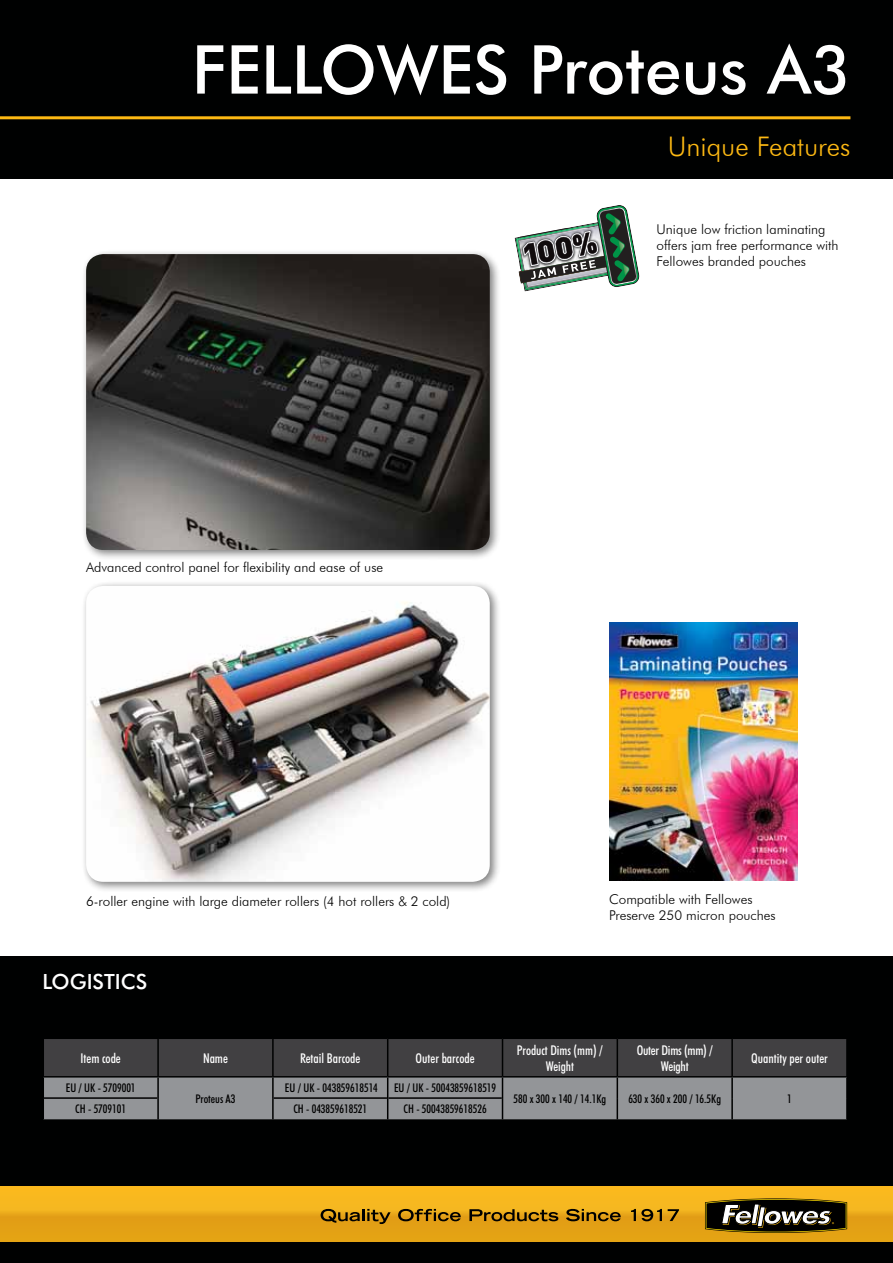
<style>
.page{position:relative;width:893px;height:1263px;background:#fff}
.page>*{position:absolute;margin:0;border:0;box-sizing:border-box;transform-origin:0 0}
.t1{font:500 67.5px "Futura BT";color:#fff}
.t2{font:300 27px "Futura BT";color:#fdb913}
.t3{font:500 21px "Futura BT";color:#fff}
.t4{font:300 13.5px/16.2px "Futura BT";color:#000}
.t5{font:500 condensed 13.5px/16.2px "Futura BT";color:#fff;text-align:center}
.t6{font:500 condensed 12px "Futura BT";color:#000}
</style>
<div class="page">
<div style="left:0;top:0;width:893px;height:179px;background:#000101"></div>
<div style="left:0;top:956px;width:893px;height:307px;background:#000101"></div>
<hr style="left:0;top:116px;width:850px;height:3px;background:#fdb913">
<svg style="left:43px;top:1038px;width:804px;height:81px;background:#666669"></svg>
<hr style="left:731px;top:1098px;width:2px;height:21px;background:#000101">
<hr style="left:846px;top:1098px;width:2px;height:21px;background:#000101">
<svg style="left:515px;top:205px;width:124px;height:86px"></svg>
<div style="left:0;top:1186px;width:893px;height:56px;background:linear-gradient(to bottom,#fdbd22,#dd9b13)"></div>
<svg style="left:703px;top:1197px;width:146px;height:37px"></svg>
<svg style="left:321px;top:1209px;width:70px;height:15px"></svg>
<svg style="left:398px;top:1209px;width:63px;height:12px"></svg>
<svg style="left:469px;top:1209px;width:89px;height:12px"></svg>
<svg style="left:566px;top:1209px;width:55px;height:12px"></svg>
<svg style="left:631px;top:1209px;width:31px;height:12px"></svg>
<svg style="left:668px;top:1209px;width:11px;height:12px"></svg>
<div style="left:81px;top:581px;width:420px;height:312px;background:#000;opacity:.5"></div>
<img style="left:86px;top:586px;width:404px;height:296px">
<div style="left:81px;top:249px;width:420px;height:312px;background:#000;opacity:.5"></div>
<img style="left:86px;top:254px;width:404px;height:296px">
<img style="left:609px;top:622px;width:188px;height:259px">
<h1 class="t1" style="left:192px;top:29px;width:660px">FELLOWES Proteus A3</h1>
<h2 class="t2" style="left:668px;top:130px;width:184px">Unique Features</h2>
<p class="t4" style="left:86px;top:559px;width:299px">Advanced control panel for flexibility and ease of use</p>
<p class="t4" style="left:86px;top:893px;width:366px">6-roller engine with large diameter rollers (4 hot rollers &amp; 2 cold)</p>
<h3 class="t3" style="left:43px;top:969px;width:106px">LOGISTICS</h3>
<p class="t4" style="left:657px;top:221px;width:184px">Unique low friction laminating offers jam free performance with<br>Fellowes branded pouches</p>
<p class="t4" style="left:609px;top:891px;width:168px">Compatible with Fellowes<br>Preserve 250 micron pouches</p>
<p class="t5" style="left:80px;top:1050px;width:42px">Item code</p>
<p class="t5" style="left:203px;top:1050px;width:26px">Name</p>
<p class="t5" style="left:300px;top:1050px;width:62px">Retail Barcode</p>
<p class="t5" style="left:416px;top:1050px;width:61px">Outer barcode</p>
<p class="t5" style="left:517px;top:1041px;width:88px">Product Dims (mm) /<br>Weight</p>
<p class="t5" style="left:637px;top:1041px;width:78px">Outer Dims (mm) /<br>Weight</p>
<p class="t5" style="left:751px;top:1050px;width:78px">Quantity per outer</p>
<p class="t6" style="left:66px;top:1080px;width:71px">EU / UK - 5709001</p>
<p class="t6" style="left:195px;top:1091px;width:42px">Proteus A3</p>
<p class="t6" style="left:285px;top:1080px;width:94px">EU / UK - 043859618514</p>
<p class="t6" style="left:394px;top:1080px;width:104px">EU / UK - 50043859618519</p>
<p class="t6" style="left:514px;top:1091px;width:94px">580 x 300 x 140 / 14.1Kg</p>
<p class="t6" style="left:628px;top:1091px;width:94px">630 x 360 x 200 / 16.5Kg</p>
<p class="t6" style="left:787px;top:1091px;width:6px">1</p>
<p class="t6" style="left:75px;top:1102px;width:52px">CH - 5709101</p>
<p class="t6" style="left:293px;top:1102px;width:75px">CH - 043859618521</p>
<p class="t6" style="left:404px;top:1102px;width:85px">CH - 50043859618526</p>
</div>
